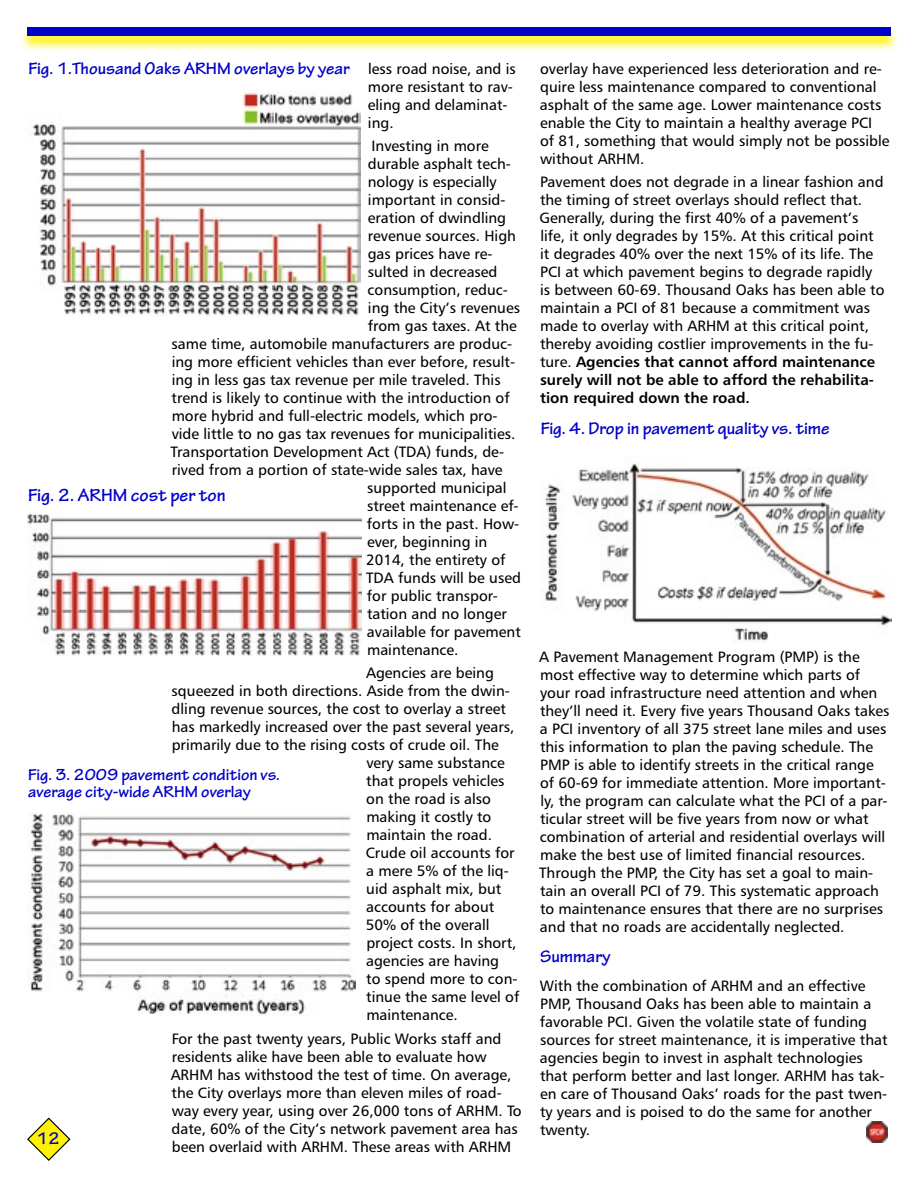
<style>
.page{position:relative;width:918px;height:1188px;background:#fff}
.page>*{position:absolute;margin:0;border:0;box-sizing:border-box;transform-origin:0 0}
.t1{font:700 18.75px "Tekton Pro";color:#0000c8}
.t2{font:700 18px "Tekton Pro";color:#0000c8}
.t3{font:700 17.7px "Tekton Pro";color:#0000c8}
.t4{font:700 17.1px/17.1px "Tekton Pro";color:#0000c8}
.t5{font:15px/18px "Humanist 777 BT Roman B";color:#000}
.t6{font:15px/18px "Humanist 777 BT Bold B";color:#000;text-align:justify}
.s1{font-family:"Humanist 777 BT Roman B"}
</style>
<div class="page">
<svg style="left:21px;top:29px;width:876px;height:22px;background:#fff88a"></svg>
<div style="left:27px;top:27px;width:864px;height:9px;background:#0000c8"></div>
<svg style="left:27px;top:1117px;width:44px;height:44px"></svg>
<img style="left:27px;top:513px;width:334px;height:143px">
<img style="left:29px;top:813px;width:326px;height:202px">
<img style="left:866px;top:1121px;width:22px;height:21px">
<img style="left:540px;top:463px;width:352px;height:181px">
<img style="left:32px;top:92px;width:328px;height:225px">
<p class="t3" style="left:29px;top:58px;width:323px">Fig. 1.Thousand Oaks ARHM overlays by year</p>
<p class="t5" style="left:368px;top:59px;width:150px">less road noise, and is more resistant to rav&shy;eling and delaminat&shy;ing.</p>
<p class="t5" style="left:372px;top:137px;width:119px">Investing in more</p>
<p class="t5" style="left:368px;top:155px;width:145px">durable asphalt tech-</p>
<p class="t5" style="left:368px;top:173px;width:130px">nology is especially</p>
<p class="t5" style="left:368px;top:191px;width:139px">important in consid-</p>
<p class="t5" style="left:368px;top:209px;width:140px">eration of dwindling</p>
<p class="t5" style="left:368px;top:227px;width:150px">revenue sources. High</p>
<p class="t5" style="left:368px;top:245px;width:126px">gas prices have re-</p>
<p class="t5" style="left:368px;top:263px;width:131px">sulted in decreased</p>
<p class="t5" style="left:368px;top:281px;width:142px">consumption, reduc-</p>
<p class="t5" style="left:368px;top:299px;width:154px">ing the City’s revenues</p>
<p class="t5" style="left:368px;top:317px;width:151px">from gas taxes. At the</p>
<p class="t5" style="left:172px;top:335px;width:342px">same time, automobile manufacturers are produc-</p>
<p class="t5" style="left:172px;top:353px;width:345px">ing more efficient vehicles than ever before, result-</p>
<p class="t5" style="left:172px;top:371px;width:330px">ing in less gas tax revenue per mile traveled. This</p>
<p class="t5" style="left:172px;top:389px;width:340px">trend is likely to continue with the introduction of</p>
<p class="t5" style="left:172px;top:407px;width:327px">more hybrid and full-electric models, which pro-</p>
<p class="t5" style="left:172px;top:425px;width:345px">vide little to no gas tax revenues for municipalities.</p>
<p class="t5" style="left:171px;top:443px;width:335px">Transportation Development Act (TDA) funds, de-</p>
<p class="t5" style="left:172px;top:461px;width:332px">rived from a portion of state-wide sales tax, have</p>
<p class="t5" style="left:367px;top:479px;width:141px">supported municipal</p>
<p class="t5" style="left:367px;top:497px;width:153px">street maintenance ef-</p>
<p class="t5" style="left:367px;top:515px;width:154px">forts in the past. How-</p>
<p class="t5" style="left:367px;top:533px;width:122px">ever, beginning in</p>
<p class="t5" style="left:366px;top:551px;width:141px">2014, the entirety of</p>
<p class="t5" style="left:366px;top:569px;width:156px">TDA funds will be used</p>
<p class="t5" style="left:367px;top:587px;width:132px">for public transpor-</p>
<p class="t5" style="left:367px;top:605px;width:141px">tation and no longer</p>
<p class="t5" style="left:367px;top:623px;width:155px">available for pavement</p>
<p class="t5" style="left:367px;top:641px;width:93px">maintenance.</p>
<p class="t5" style="left:366px;top:664px;width:129px">Agencies are being</p>
<p class="t5" style="left:172px;top:682px;width:340px">squeezed in both directions. Aside from the dwin-</p>
<p class="t5" style="left:172px;top:700px;width:336px">dling revenue sources, the cost to overlay a street</p>
<p class="t5" style="left:172px;top:718px;width:344px">has markedly increased over the past several years,</p>
<p class="t5" style="left:172px;top:736px;width:329px">primarily due to the rising costs of crude oil. The</p>
<p class="t5" style="left:366px;top:754px;width:140px">very same substance</p>
<p class="t5" style="left:366px;top:772px;width:140px">that propels vehicles</p>
<p class="t5" style="left:366px;top:790px;width:126px">on the road is also</p>
<p class="t5" style="left:366px;top:808px;width:127px">making it costly to</p>
<p class="t5" style="left:366px;top:826px;width:127px">maintain the road.</p>
<p class="t5" style="left:366px;top:844px;width:150px">Crude oil accounts for</p>
<p class="t5" style="left:366px;top:862px;width:144px">a mere 5% of the liq-</p>
<p class="t5" style="left:366px;top:880px;width:137px">uid asphalt mix, but</p>
<p class="t5" style="left:366px;top:898px;width:130px">accounts for about</p>
<p class="t5" style="left:366px;top:916px;width:125px">50% of the overall</p>
<p class="t5" style="left:366px;top:934px;width:152px">project costs. In short,</p>
<p class="t5" style="left:366px;top:952px;width:135px">agencies are having</p>
<p class="t5" style="left:366px;top:970px;width:153px">to spend more to con-</p>
<p class="t5" style="left:366px;top:988px;width:155px">tinue the same level of</p>
<p class="t5" style="left:366px;top:1006px;width:93px">maintenance.</p>
<p class="t5" style="left:171px;top:1029px;width:352px">For the past twenty years, Public Works staff and residents alike have been able to evaluate how ARHM has withstood the test of time. On average, the City overlays more than eleven miles of road&shy;way every year, using over 26,000 tons of ARHM. To date, 60% of the City’s network pavement area has been overlaid with ARHM. These areas with ARHM</p>
<p class="t1" style="left:28px;top:484px;width:199px">Fig. 2. ARHM cost per ton</p>
<p class="t4" style="left:28px;top:766px;width:253px">Fig. 3. 2009 pavement condition vs. average city-wide ARHM overlay</p>
<p class="t2" style="left:36px;top:1127px;width:25px">12</p>
<p class="t5" style="left:540px;top:59px;width:351px">overlay have experienced less deterioration and re&shy;quire less maintenance compared to conventional asphalt of the same age. Lower maintenance costs enable the City to maintain a healthy average PCI of 81, something that would simply not be possible without ARHM.</p>
<p class="t5" style="left:540px;top:173px;width:346px">Pavement does not degrade in a linear fashion and the timing of street overlays should reflect that.<br>Generally, during the first 40% of a pavement’s life, it only degrades by 15%. At this critical point it degrades 40% over the next 15% of its life. The PCI at which pavement begins to degrade rapidly is between 60-69. Thousand Oaks has been able to maintain a PCI of 81 because a commitment was made to overlay with ARHM at this critical point, thereby avoiding costlier improvements in the fu-</p>
<p class="t6" style="left:540px;top:352px;width:337px"><span class="s1">ture.</span> Agencies that cannot afford maintenance surely will not be able to afford the rehabilita&shy;tion required down the road.</p>
<p class="t2" style="left:541px;top:418px;width:290px">Fig. 4. Drop in pavement quality vs. time</p>
<p class="t5" style="left:539px;top:647px;width:352px">A Pavement Management Program (PMP) is the most effective way to determine which parts of your road infrastructure need attention and when they’ll need it. Every five years Thousand Oaks takes a PCI inventory of all 375 street lane miles and uses this information to plan the paving schedule. The PMP is able to identify streets in the critical range of 60-69 for immediate attention. More important&shy;ly, the program can calculate what the PCI of a par&shy;ticular street will be five years from now or what combination of arterial and residential overlays will make the best use of limited financial resources.<br>Through the PMP, the City has set a goal to main&shy;tain an overall PCI of 79. This systematic approach to maintenance ensures that there are no surprises and that no roads are accidentally neglected.</p>
<p class="t2" style="left:540px;top:946px;width:72px">Summary</p>
<p class="t5" style="left:540px;top:976px;width:349px">With the combination of ARHM and an effective PMP, Thousand Oaks has been able to maintain a favorable PCI. Given the volatile state of funding sources for street maintenance, it is imperative that agencies begin to invest in asphalt technologies that perform better and last longer. ARHM has tak&shy;en care of Thousand Oaks’ roads for the past twen&shy;ty years and is poised to do the same for another twenty.</p>
</div>
